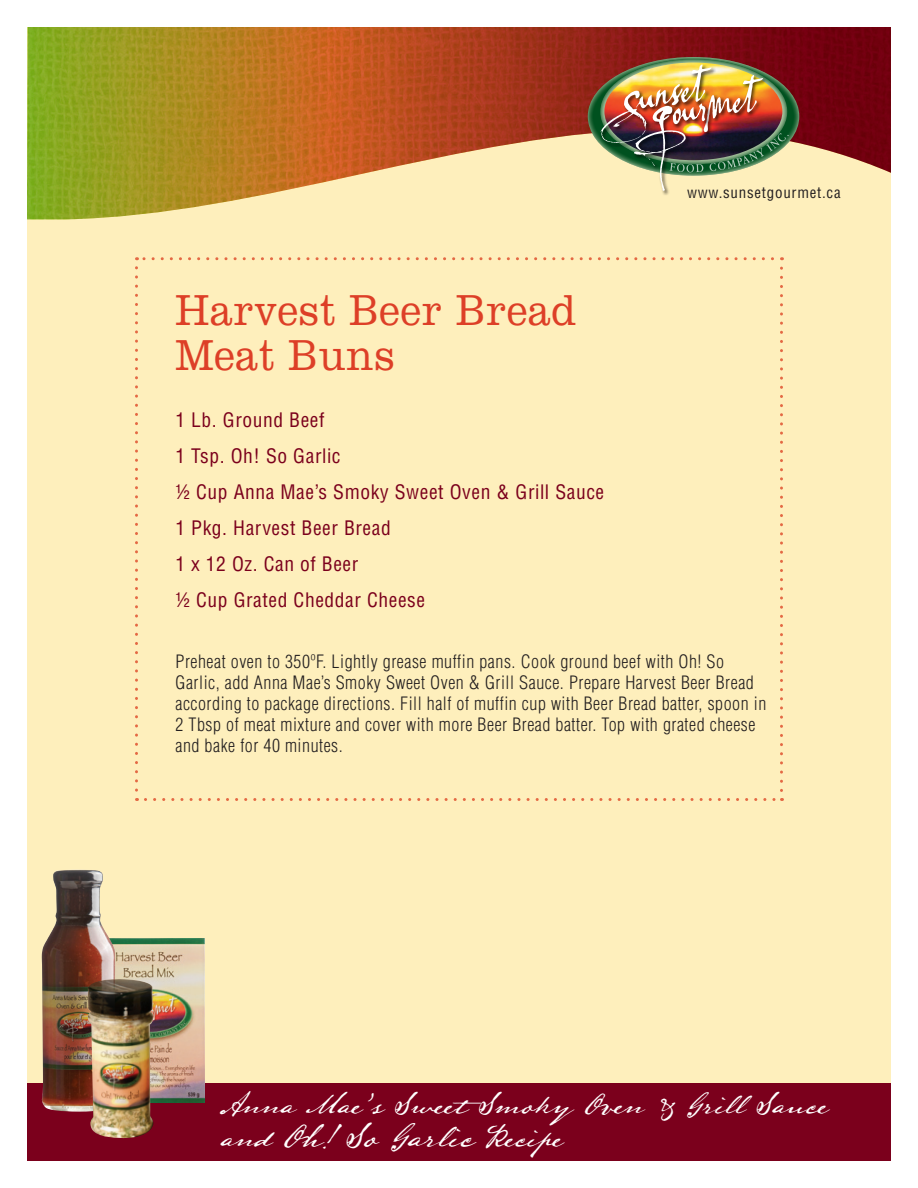
<style>
.page{position:relative;width:918px;height:1188px;background:#fff}
.page>*{position:absolute;margin:0;border:0;box-sizing:border-box;transform-origin:0 0}
.Recipe_Name{font:300 45px/45px "Clarendon LT Std";letter-spacing:.02em;color:#dd3f27;scale:.9 1}
.Footer_Product_s__Na{font:30px "Lamar Pen";color:#fff;scale:.9 1}
.Footer_Product_s__Na-2{font:27px "Lamar Pen";color:#fff;scale:.9 1}
.Ingredients{font:condensed 19.5px "Helvetica LT Std";letter-spacing:.03em;color:#7b001c}
.Instructions{font:300 condensed 18px/21px "Helvetica LT Std";letter-spacing:.03em;color:#231f20}
.t1{font:condensed 15px "Helvetica LT Std";letter-spacing:.05em;color:#231f20}
.s1{font-size:27px}
</style>
<div class="page">
<div style="left:27px;top:27px;width:864px;height:1134px;background:#feefbc"></div>
<img style="left:27px;top:27px;width:864px;height:192px">
<svg style="left:588px;top:57px;width:211px;height:119px"></svg>
<img style="left:598px;top:88px;width:3px;height:62px">
<img style="left:684px;top:62px;width:34px;height:2px">
<img style="left:632px;top:191px;width:60px;height:7px">
<img style="left:601px;top:64px;width:188px;height:127px">
<div style="left:27px;top:1083px;width:864px;height:78px;background:#7b001c"></div>
<svg style="left:135px;top:268px;width:3px;height:533px"></svg>
<svg style="left:145px;top:798px;width:638px;height:3px"></svg>
<svg style="left:780px;top:257px;width:3px;height:533px"></svg>
<svg style="left:136px;top:257px;width:637px;height:3px"></svg>
<img style="left:116px;top:938px;width:88px;height:165px">
<img style="left:42px;top:870px;width:74px;height:242px">
<img style="left:87px;top:979px;width:67px;height:160px">
<p class="Recipe_Name" style="left:176px;top:288px;width:447px">Harvest Beer Bread<br>Meat Buns</p>
<p class="Ingredients" style="left:176px;top:407px;width:151px">1 Lb. Ground Beef</p>
<p class="Ingredients" style="left:176px;top:443px;width:167px">1 Tsp. Oh! So Garlic</p>
<p class="Ingredients" style="left:176px;top:479px;width:430px">½ Cup Anna Mae’s Smoky Sweet Oven &amp; Grill Sauce</p>
<p class="Ingredients" style="left:176px;top:515px;width:217px">1 Pkg. Harvest Beer Bread</p>
<p class="Ingredients" style="left:176px;top:551px;width:184px">1 x 12 Oz. Can of Beer</p>
<p class="Ingredients" style="left:176px;top:587px;width:251px">½ Cup Grated Cheddar Cheese</p>
<p class="t1" style="left:687px;top:184px;width:155px">www.sunsetgourmet.ca</p>
<p class="Instructions" style="left:176px;top:651px;width:592px">Preheat oven to 350ºF. Lightly grease muffin pans. Cook ground beef with Oh! So Garlic, add Anna Mae’s Smoky Sweet Oven &amp; Grill Sauce. Prepare Harvest Beer Bread according to package directions. Fill half of muffin cup with Beer Bread batter, spoon in 2 Tbsp of meat mixture and cover with more Beer Bread batter. Top with grated cheese and bake for 40 minutes.</p>
<p class="Footer_Product_s__Na-2" style="left:219px;top:1087px;width:676px">Anna Mae’s SweetSmoky Oven &amp; Grill Sauce</p>
<p class="Footer_Product_s__Na" style="left:219px;top:1117px;width:381px"><span class="s1">and</span> Oh! So Garlic <span class="s1">Recipe</span></p>
</div>
